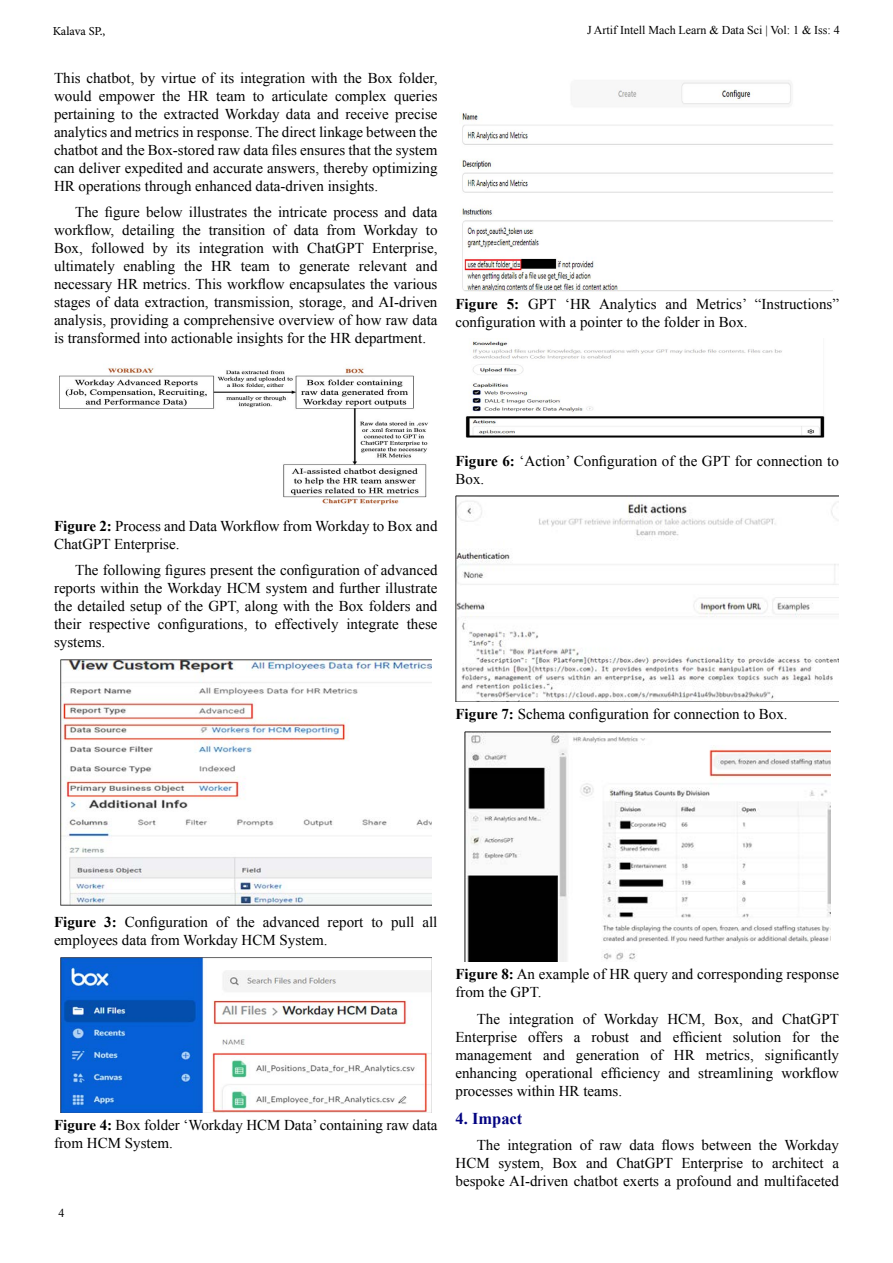
<style>
.page{position:relative;width:893px;height:1263px;background:#fff}
.page>*{position:absolute;margin:0;border:0;box-sizing:border-box;transform-origin:0 0}
.t1{font:700 16.5px "Times New Roman";color:#030381}
.t2{font:15px/18px "Times New Roman";color:#000}
.t3{font:700 15px "Times New Roman";color:#000}
.t4{font:12px "Times New Roman";color:#000}
.t5{font:12px "Adobe Hebrew";letter-spacing:-.005em;color:#000}
.s1{font-weight:700}
</style>
<div class="page">
<img style="left:59px;top:365px;width:369px;height:141px">
<img style="left:61px;top:659px;width:370px;height:246px">
<img style="left:60px;top:957px;width:372px;height:155px">
<img style="left:462px;top:80px;width:371px;height:211px">
<img style="left:465px;top:341px;width:360px;height:97px">
<img style="left:456px;top:496px;width:383px;height:205px">
<img style="left:465px;top:731px;width:365px;height:230px">
<p class="t5" style="left:53px;top:23px;width:54px">Kalava SP.,</p>
<p class="t2" style="left:54px;top:68px;width:385px;text-align:right">This chatbot, by virtue of its integration with the Box folder, queries</p>
<p class="t2" style="left:54px;top:86px;width:385px">would<br>pertaining to the extracted Workday data and receive precise analytics and metrics in response. The direct linkage between the chatbot and the Box-stored raw data files ensures that the system can deliver expedited and accurate answers, thereby optimizing HR operations through enhanced data-driven insights.</p>
<p class="t2" style="left:75px;top:203px;width:364px;text-align:right">The figure below illustrates the intricate process and data to</p>
<p class="t2" style="left:162px;top:86px;width:20px">the</p>
<p class="t2" style="left:272px;top:86px;width:57px">articulate</p>
<p class="t2" style="left:335px;top:86px;width:53px">complex</p>
<p class="t2" style="left:188px;top:86px;width:22px">HR</p>
<p class="t2" style="left:216px;top:86px;width:31px">team</p>
<p class="t2" style="left:253px;top:86px;width:13px">to</p>
<p class="t2" style="left:99px;top:86px;width:57px">empower</p>
<p class="t2" style="left:54px;top:221px;width:62px">workflow,</p>
<p class="t2" style="left:122px;top:221px;width:54px">detailing</p>
<p class="t2" style="left:183px;top:221px;width:20px">the</p>
<p class="t2" style="left:209px;top:221px;width:58px">transition</p>
<p class="t2" style="left:294px;top:221px;width:26px">data</p>
<p class="t2" style="left:363px;top:221px;width:56px">Workday</p>
<p class="t2" style="left:273px;top:221px;width:14px">of</p>
<p class="t2" style="left:327px;top:221px;width:31px">from</p>
<p class="t2" style="left:54px;top:239px;width:30px">Box,</p>
<p class="t2" style="left:91px;top:239px;width:55px">followed</p>
<p class="t2" style="left:153px;top:239px;width:16px">by</p>
<p class="t2" style="left:176px;top:239px;width:16px">its</p>
<p class="t2" style="left:199px;top:239px;width:66px">integration</p>
<p class="t2" style="left:272px;top:239px;width:28px">with</p>
<p class="t2" style="left:307px;top:239px;width:58px">ChatGPT</p>
<p class="t2" style="left:372px;top:239px;width:67px">Enterprise,</p>
<p class="t2" style="left:54px;top:257px;width:385px">ultimately<br>necessary HR metrics. This workflow encapsulates the various stages of data extraction, transmission, storage, and AI-driven analysis, providing a comprehensive overview of how raw data is transformed into actionable insights for the HR department.</p>
<p class="t2" style="left:124px;top:257px;width:53px">enabling</p>
<p class="t2" style="left:184px;top:257px;width:20px">the</p>
<p class="t2" style="left:359px;top:257px;width:50px">relevant</p>
<p class="t2" style="left:416px;top:257px;width:23px">and</p>
<p class="t2" style="left:211px;top:257px;width:22px">HR</p>
<p class="t2" style="left:241px;top:257px;width:31px">team</p>
<p class="t2" style="left:279px;top:257px;width:13px">to</p>
<p class="t2" style="left:299px;top:257px;width:52px">generate</p>
<p class="t4" style="left:587px;top:22px;width:254px">J Artif Intell Mach Learn &amp; Data Sci | Vol 1: &amp; Iss 4:</p>
<p class="t2" style="left:599px;top:295px;width:59px">Analytics</p>
<p class="t2" style="left:666px;top:295px;width:23px">and</p>
<p class="t2" style="left:696px;top:295px;width:144px">Metrics’ “Instructions“</p>
<p class="t2" style="left:528px;top:295px;width:30px">GPT</p>
<p class="t2" style="left:565px;top:295px;width:27px">‘HR</p>
<p class="t3" style="left:455px;top:294px;width:44px">Figure</p>
<p class="t2" style="left:455px;top:313px;width:294px">configuration with a pointer to the folder in Box.</p>
<p class="t3" style="left:507px;top:294px;width:14px">5:</p>
<p class="t2" style="left:54px;top:517px;width:385px"><span class="s1">Figure 2:</span> Process and Data Workflow from Workday to Box and<br>ChatGPT Enterprise.</p>
<p class="t2" style="left:54px;top:561px;width:385px;text-align:right">The following figures present the configuration of advanced reports within the Workday HCM system and further illustrate the detailed setup of the GPT, along with the Box folders and these</p>
<p class="t2" style="left:54px;top:615px;width:53px">their systems.</p>
<p class="t2" style="left:89px;top:615px;width:62px">respective</p>
<p class="t2" style="left:158px;top:615px;width:91px">configurations,</p>
<p class="t2" style="left:275px;top:615px;width:65px">effectively</p>
<p class="t2" style="left:346px;top:615px;width:54px">integrate</p>
<p class="t2" style="left:255px;top:615px;width:13px">to</p>
<p class="t2" style="left:455px;top:451px;width:385px"><span class="s1">Figure 6:</span> ‘Action’ Configuration of the GPT for connection to<br>Box.</p>
<p class="t2" style="left:455px;top:705px;width:334px"><span class="s1">Figure 7:</span> Schema configuration for connection to Box.</p>
<p class="t2" style="left:125px;top:913px;width:85px">Configuration</p>
<p class="t2" style="left:237px;top:913px;width:20px">the</p>
<p class="t2" style="left:263px;top:913px;width:58px">advanced</p>
<p class="t2" style="left:216px;top:913px;width:14px">of</p>
<p class="t3" style="left:54px;top:912px;width:44px">Figure</p>
<p class="t2" style="left:54px;top:931px;width:275px">employees data from Workday HCM System.</p>
<p class="t3" style="left:104px;top:912px;width:14px">3:</p>
<p class="t2" style="left:328px;top:913px;width:37px">report</p>
<p class="t2" style="left:371px;top:913px;width:13px">to</p>
<p class="t2" style="left:391px;top:913px;width:25px">pull</p>
<p class="t2" style="left:422px;top:913px;width:16px">all</p>
<p class="t2" style="left:54px;top:1116px;width:385px"><span class="s1">Figure 4:</span> Box folder ‘Workday HCM Data’ containing raw data from HCM System.</p>
<p class="t4" style="left:59px;top:1205px;width:7px">4</p>
<p class="t2" style="left:455px;top:965px;width:385px"><span class="s1">Figure 8:</span> An example of HR query and corresponding response from the GPT.</p>
<p class="t2" style="left:782px;top:1009px;width:58px">ChatGPT</p>
<p class="t2" style="left:477px;top:1009px;width:25px">The</p>
<p class="t2" style="left:509px;top:1009px;width:66px">integration</p>
<p class="t2" style="left:604px;top:1009px;width:56px">Workday</p>
<p class="t2" style="left:752px;top:1009px;width:23px">and</p>
<p class="t2" style="left:583px;top:1009px;width:14px">of</p>
<p class="t2" style="left:667px;top:1009px;width:39px">HCM,</p>
<p class="t2" style="left:714px;top:1009px;width:30px">Box,</p>
<p class="t2" style="left:455px;top:1027px;width:63px">Enterprise</p>
<p class="t2" style="left:528px;top:1027px;width:36px">offers</p>
<p class="t2" style="left:574px;top:1027px;width:8px">a</p>
<p class="t2" style="left:591px;top:1027px;width:39px">robust</p>
<p class="t2" style="left:640px;top:1027px;width:23px">and</p>
<p class="t2" style="left:673px;top:1027px;width:51px">efficient</p>
<p class="t2" style="left:733px;top:1027px;width:50px">solution</p>
<p class="t2" style="left:792px;top:1027px;width:19px">for</p>
<p class="t2" style="left:821px;top:1027px;width:20px">the</p>
<p class="t2" style="left:455px;top:1045px;width:78px">management</p>
<p class="t2" style="left:543px;top:1045px;width:23px">and</p>
<p class="t2" style="left:576px;top:1045px;width:65px">generation</p>
<p class="t2" style="left:650px;top:1045px;width:14px">of</p>
<p class="t2" style="left:674px;top:1045px;width:22px">HR</p>
<p class="t2" style="left:706px;top:1045px;width:49px">metrics,</p>
<p class="t2" style="left:765px;top:1045px;width:76px">significantly</p>
<p class="t2" style="left:455px;top:1063px;width:168px">enhancing<br>processes within HR teams.</p>
<p class="t1" style="left:455px;top:1107px;width:68px">4. Impact</p>
<p class="t2" style="left:525px;top:1063px;width:69px">operational</p>
<p class="t2" style="left:601px;top:1063px;width:61px">efficiency</p>
<p class="t2" style="left:668px;top:1063px;width:23px">and</p>
<p class="t2" style="left:698px;top:1063px;width:76px">streamlining</p>
<p class="t2" style="left:781px;top:1063px;width:59px">workflow</p>
<p class="t2" style="left:477px;top:1136px;width:25px">The</p>
<p class="t2" style="left:507px;top:1136px;width:66px">integration</p>
<p class="t2" style="left:629px;top:1136px;width:26px">data</p>
<p class="t2" style="left:662px;top:1136px;width:34px">flows</p>
<p class="t2" style="left:702px;top:1136px;width:51px">between</p>
<p class="t2" style="left:759px;top:1136px;width:20px">the</p>
<p class="t2" style="left:784px;top:1136px;width:56px">Workday</p>
<p class="t2" style="left:580px;top:1136px;width:14px">of</p>
<p class="t2" style="left:600px;top:1136px;width:24px">raw</p>
<p class="t2" style="left:586px;top:1154px;width:23px">and</p>
<p class="t2" style="left:616px;top:1154px;width:58px">ChatGPT</p>
<p class="t2" style="left:681px;top:1154px;width:63px">Enterprise</p>
<p class="t2" style="left:772px;top:1154px;width:53px">architect</p>
<p class="t2" style="left:455px;top:1154px;width:385px">HCM<br>bespoke AI-driven chatbot exerts a profound and multifaceted</p>
<p class="t2" style="left:552px;top:1154px;width:27px">Box</p>
<p class="t2" style="left:498px;top:1154px;width:47px">system,</p>
<p class="t2" style="left:752px;top:1154px;width:13px">to</p>
<p class="t2" style="left:832px;top:1154px;width:8px">a</p>
</div>
